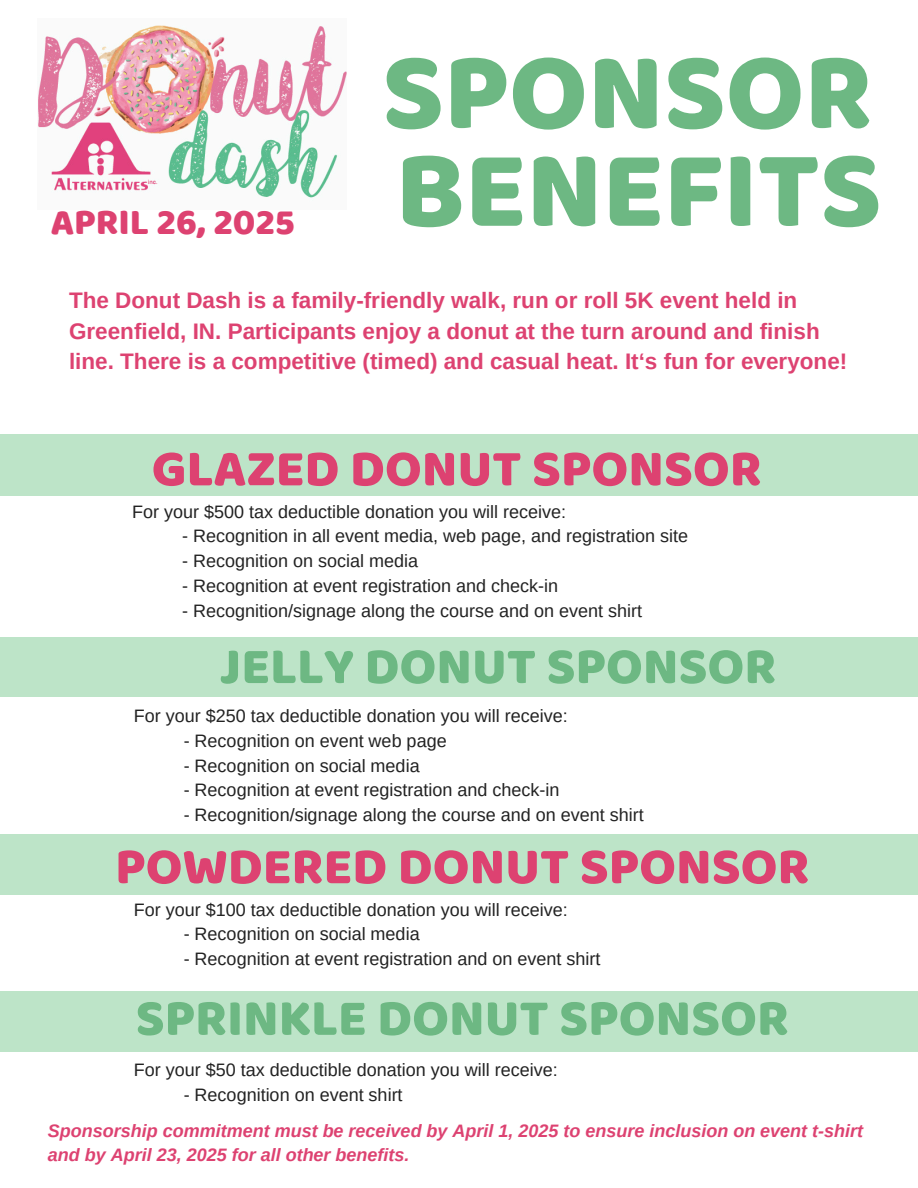
<style>
.page{position:relative;width:918px;height:1188px;background:#fff}
.page>*{position:absolute;margin:0;border:0;box-sizing:border-box;transform-origin:0 0}
.t1{font:112.05px/97.8px "Baloo Thambi";color:#6db883}
.t2{font:52.5px "Baloo Thambi";color:#dd4271}
.t3{font:52.5px "Baloo Thambi";color:#6db883}
.t4{font:37.35px "Baloo Thambi";color:#dd4271}
.t5{font:700 22.5px/30.3px "Arimo";color:#dd4271}
.t6{font:18px "Arimo";color:#222}
.t7{font:italic 700 18px/24.8px "Arimo";color:#dd4271}
</style>
<div class="page">
<img style="left:38px;top:25px;width:308px;height:173px">
<div style="left:0;top:637px;width:918px;height:60px;background:#bde4c8"></div>
<div style="left:0;top:834px;width:918px;height:61px;background:#bde4c8"></div>
<div style="left:0;top:434px;width:918px;height:62px;background:#bde4c8"></div>
<div style="left:0;top:992px;width:918px;height:60px;background:#bde4c8"></div>
<p class="t4" style="left:51px;top:195px;width:245px">APRIL 26, 2025</p>
<h3 class="t1" style="left:382px;top:47px;width:501px">SPONSOR<br>BENEFITS</h3>
<p class="t5" style="left:69px;top:285px;width:780px">The Donut Dash is a family-friendly walk, run or roll 5K event held in<br>Greenfield, IN. Participants enjoy a donut at the turn around and finish line. There is a competitive (timed) and casual heat. It‘s fun for everyone!</p>
<p class="t2" style="left:152px;top:430px;width:612px">GLAZED DONUT SPONSOR</p>
<h1 class="t6" style="left:132px;top:501px;width:435px">For your $500 tax deductible donation you will receive:</h1>
<h4 class="t6" style="left:182px;top:526px;width:507px">- Recognition in all event media, web page, and registration site</h4>
<h2 class="t6" style="left:182px;top:551px;width:237px">- Recognition on social media</h2>
<p class="t6" style="left:182px;top:576px;width:377px">- Recognition at event registration and check-in</p>
<p class="t6" style="left:182px;top:600px;width:462px">- Recognition/signage along the course and on event shirt</p>
<p class="t3" style="left:220px;top:628px;width:558px">JELLY DONUT SPONSOR</p>
<p class="t6" style="left:134px;top:706px;width:435px">For your $250 tax deductible donation you will receive:</p>
<h2 class="t6" style="left:184px;top:731px;width:265px">- Recognition on event web page</h2>
<p class="t6" style="left:184px;top:755px;width:237px">- Recognition on social media</p>
<p class="t6" style="left:184px;top:780px;width:377px">- Recognition at event registration and check-in</p>
<p class="t6" style="left:184px;top:805px;width:462px">- Recognition/signage along the course and on event shirt</p>
<p class="t2" style="left:115px;top:828px;width:696px">POWDERED DONUT SPONSOR</p>
<p class="t6" style="left:134px;top:899px;width:435px">For your $100 tax deductible donation you will receive:</p>
<h2 class="t6" style="left:184px;top:924px;width:237px">- Recognition on social media</h2>
<p class="t6" style="left:184px;top:949px;width:418px">- Recognition at event registration and on event shirt</p>
<p class="t3" style="left:136px;top:980px;width:655px">SPRINKLE DONUT SPONSOR</p>
<p class="t6" style="left:134px;top:1060px;width:425px">For your $50 tax deductible donation you will receive:</p>
<h2 class="t6" style="left:184px;top:1085px;width:220px">- Recognition on event shirt</h2>
<p class="t7" style="left:48px;top:1118px;width:817px">Sponsorship commitment must be received by April 1, 2025 to ensure inclusion on event t-shirt and by April 23, 2025 for all other benefits.</p>
</div>
